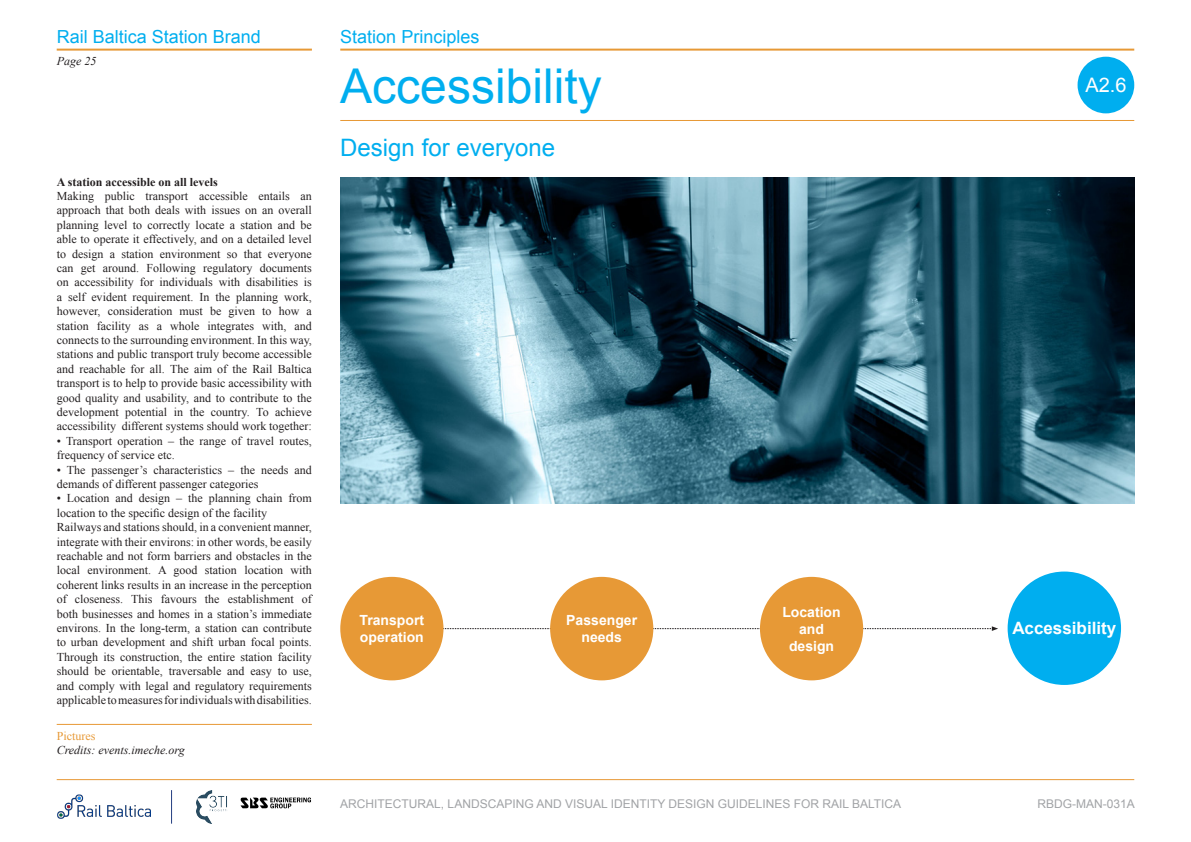
<style>
.page{position:relative;width:1191px;height:842px;background:#fff}
.page>*{position:absolute;margin:0;border:0;box-sizing:border-box;transform-origin:0 0}
.t1{font:48px "Arial";color:#00aeef}
.t2{font:24px "Arial";color:#00aeef}
.t3{font:20px "Arial";color:#fff}
.t4{font:18px "Arial";color:#00aeef}
.t5{font:700 17px "Arial";color:#fff}
.t6{font:700 14px/16.8px "Arial";color:#fff;text-align:center}
.t7{font:12px/14.4px "Times New Roman";color:#231f20}
.t8{font:12px "Arial";color:#a1a3a6}
.t9{font:italic 12px "Times New Roman";color:#231f20}
.t10{font:700 12px "Times New Roman";color:#231f20}
.t11{font:12px "Times New Roman";color:#e79936}
</style>
<div class="page">
<img style="left:340px;top:177px;width:794px;height:327px">
<div style="left:1007px;top:571px;width:114px;height:114px;background:#00aeef;border-radius:50%"></div>
<div style="left:1077px;top:57px;width:57px;height:56px;background:#00aeef;border-radius:50%"></div>
<hr style="left:57px;top:49px;width:255px;height:2px;background:#e79936">
<hr style="left:340px;top:49px;width:794px;height:2px;background:#e79936">
<hr style="left:340px;top:120px;width:794px;height:1px;background:#e79936">
<hr style="left:57px;top:779px;width:1077px;height:1px;background:#e79936">
<img style="left:57px;top:794px;width:94px;height:25px">
<img style="left:196px;top:790px;width:31px;height:34px">
<img style="left:240px;top:798px;width:71px;height:11px">
<hr style="left:171px;top:790px;width:1px;height:34px;background:#233e81">
<svg style="left:443px;top:626px;width:555px;height:5px"></svg>
<div style="left:550px;top:577px;width:103px;height:103px;background:#e79936;border-radius:50%"></div>
<div style="left:760px;top:577px;width:103px;height:103px;background:#e79936;border-radius:50%"></div>
<div style="left:340px;top:577px;width:103px;height:103px;background:#e79936;border-radius:50%"></div>
<hr style="left:57px;top:724px;width:255px;height:1px;background:#e79936">
<h3 class="t4" style="left:57px;top:24px;width:206px">Rail Baltica Station Brand</h3>
<p class="t9" style="left:57px;top:53px;width:41px">Page 25</p>
<p class="t10" style="left:57px;top:173px;width:163px">A station accessible on all levels</p>
<p class="t7" style="left:57px;top:188px;width:257px;text-align:justify">Making public transport accessible entails an approach that both deals with issues on an overall planning level to correctly locate a station and be able to operate it effectively, and on a detailed level to design a station environment so that everyone can get around. Following regulatory documents on accessibility for individuals with disabilities is a self evident requirement. In the planning work, however, consideration must be given to how a station facility as a whole integrates with, and connects to the surrounding environment. In this way, stations and public transport truly become accessible and reachable for all. The aim of the Rail Baltica transport is to help to provide basic accessibility with good quality and usability, and to contribute to the development potential in the country. To achieve accessibility different systems should work together:</p>
<p class="t7" style="left:57px;top:433px;width:257px">• Transport operation – the range of travel routes, frequency of service etc.</p>
<p class="t7" style="left:57px;top:462px;width:257px">• The passenger’s characteristics – the needs and demands of different passenger categories</p>
<p class="t7" style="left:57px;top:491px;width:257px">• Location and design – the planning chain from location to the specific design of the facility</p>
<p class="t7" style="left:57px;top:520px;width:257px;text-align:justify">Railways and stations should, in a convenient manner, integrate with their environs: in other words, be easily reachable and not form barriers and obstacles in the local environment. A good station location with coherent links results in an increase in the perception of closeness. This favours the establishment of both businesses and homes in a station’s immediate environs. In the long-term, a station can contribute to urban development and shift urban focal points.<br>Through its construction, the entire station facility should be orientable, traversable and easy to use, and comply with legal and regulatory requirements applicable to measures for individuals with disabilities.</p>
<p class="t11" style="left:57px;top:728px;width:40px">Pictures</p>
<p class="t9" style="left:57px;top:742px;width:130px">Credits: events.imeche.org</p>
<p class="t4" style="left:340px;top:24px;width:141px">Station Principles</p>
<p class="t1" style="left:340px;top:54px;width:263px">Accessibility</p>
<h3 class="t3" style="left:1085px;top:72px;width:43px">A2.6</h3>
<p class="t2" style="left:340px;top:132px;width:216px">Design for everyone</p>
<p class="t6" style="left:359px;top:612px;width:66px">Transport</p>
<p class="t6" style="left:360px;top:629px;width:65px">operation</p>
<p class="t6" style="left:566px;top:612px;width:72px">Passenger needs</p>
<p class="t6" style="left:782px;top:604px;width:60px">Location</p>
<p class="t6" style="left:799px;top:621px;width:26px">and</p>
<p class="t6" style="left:789px;top:638px;width:47px">design</p>
<p class="t5" style="left:1012px;top:617px;width:105px">Accessibility</p>
<p class="t8" style="left:340px;top:796px;width:562px">ARCHITECTURAL, LANDSCAPING AND VISUAL IDENTITY DESIGN GUIDELINES FOR RAIL BALTICA</p>
<p class="t8" style="left:1037px;top:796px;width:99px">RBDG-MAN-031A</p>
</div>
